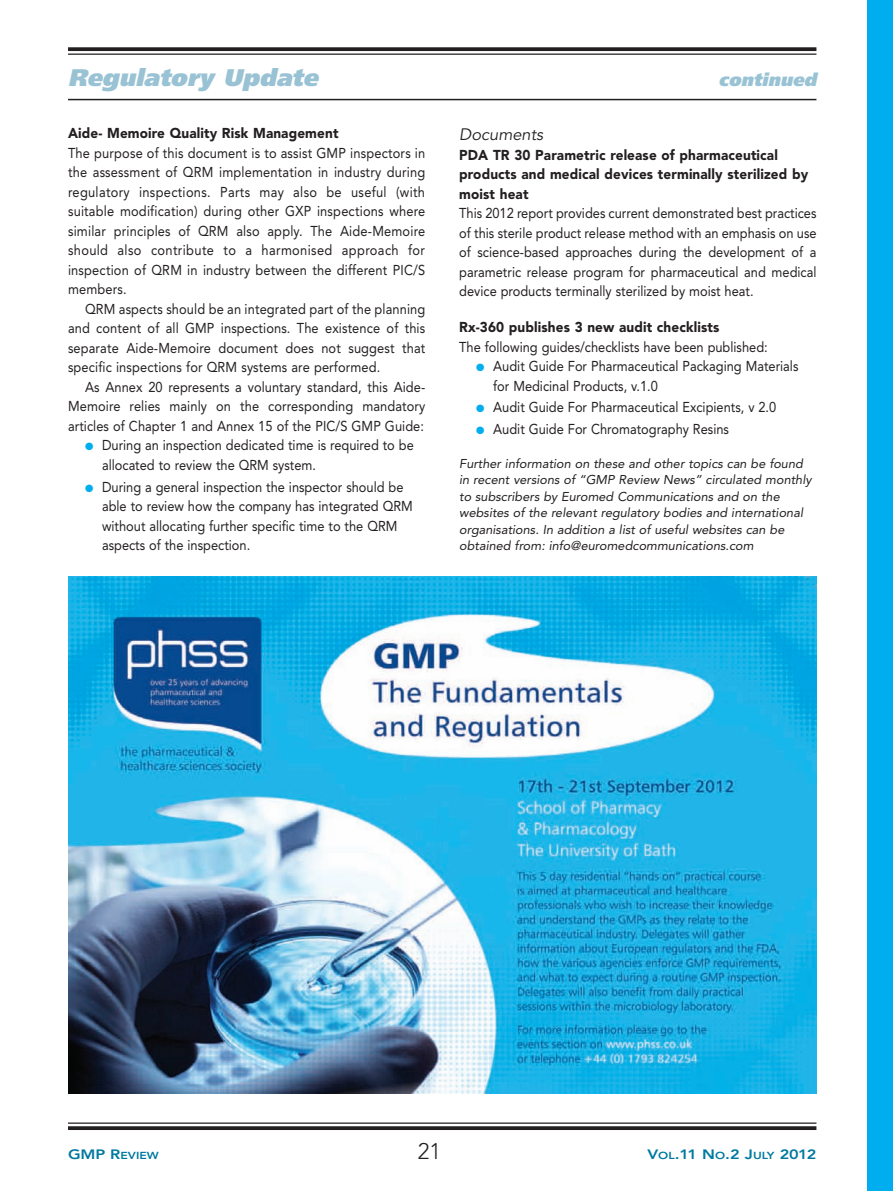
<style>
.page{position:relative;width:893px;height:1191px;background:#fff}
.page>*{position:absolute;margin:0;border:0;box-sizing:border-box;transform-origin:0 0}
.t1{font:italic 900 24px "Frutiger";color:#99c3d4}
.t2{font:300 22.5px "Avenir";color:#231f20}
.t3{font:italic 900 18px "Frutiger";color:#99c3d4}
.t4{font:italic 16.5px "Avenir";color:#231f20}
.t5{font:14.25px/19.5px "Avenir";color:#231f20;text-align:justify;scale:.9 1}
.t6{font:900 14.25px/19.5px "Avenir";letter-spacing:.01em;color:#231f20;scale:.95 1}
.t7{font:800 13.5px "Avenir";letter-spacing:-.05em;color:#0079a0;scale:1.2 1}
.t8{font:italic 12.75px/16.5px "Avenir";color:#231f20}
.t9{font:800 10.2px "Avenir";color:#0079a0;scale:1.2 1}
.s1{color:#00aeef}
.s2{font-size:13.5px}
.s3{font-size:10.2px}
</style>
<div class="page">
<hr style="left:68px;top:1122px;width:748px;height:1px;background:#231f20">
<svg style="left:68px;top:1126px;width:748px;height:4px;background:#312d2e"></svg>
<svg style="left:68px;top:47px;width:748px;height:4px;background:#322f2f"></svg>
<hr style="left:68px;top:54px;width:748px;height:1px;background:#231f20">
<div style="left:867px;top:0;width:26px;height:1191px;background:#00aeef"></div>
<hr style="left:68px;top:99px;width:748px;height:1px;background:#231f20">
<img style="left:68px;top:576px;width:748px;height:517px">
<h1 class="t1" style="left:68px;top:68px;width:256px">Regulatory Update</h1>
<p class="t3" style="left:718px;top:73px;width:103px">continued</p>
<p class="t6" style="left:68px;top:125px;width:286px">Aide- Memoire Quality Risk Management</p>
<p class="t5" style="left:68px;top:144px;width:398px">The purpose of this document is to assist GMP inspectors in the assessment of QRM implementation in industry during regulatory inspections. Parts may also be useful (with suitable modification) during other GXP inspections where similar principles of QRM also apply. The Aide-Memoire should also contribute to a harmonised approach for inspection of QRM in industry between the different PIC/S members.</p>
<p class="t5" style="left:68px;top:300px;width:398px;text-indent:17px">QRM aspects should be an integrated part of the planning and content of all GMP inspections. The existence of this separate Aide-Memoire document does not suggest that specific inspections for QRM systems are performed.</p>
<p class="t5" style="left:68px;top:378px;width:399px;text-indent:17px">As Annex 20 represents a voluntary standard, this Aide-Memoire relies mainly on the corresponding mandatory articles of Chapter 1 and Annex 15 of the PIC/S GMP Guide:</p>
<p class="t5" style="left:102px;top:437px;width:348px;text-indent:-17px"><span class="s1">●</span> During an inspection dedicated time is required to be allocated to review the QRM system.</p>
<p class="t5" style="left:102px;top:478px;width:347px;text-align:left;text-indent:-17px"><span class="s1">●</span> During a general inspection the inspector should be able to review how the company has integrated QRM without allocating further specific time to the QRM aspects of the inspection.</p>
<p class="t4" style="left:459px;top:128px;width:86px">Documents</p>
<p class="t6" style="left:459px;top:146px;width:369px">PDA TR 30 Parametric release of pharmaceutical products and medical devices terminally sterilized by moist heat</p>
<p class="t5" style="left:459px;top:205px;width:399px">This 2012 report provides current demonstrated best practices of this sterile product release method with an emphasis on use of science-based approaches during the development of a parametric release program for pharmaceutical and medical device products terminally sterilized by moist heat.</p>
<p class="t6" style="left:459px;top:319px;width:275px">Rx-360 publishes 3 new audit checklists</p>
<p class="t5" style="left:459px;top:338px;width:344px">The following guides/checklists have been published:</p>
<p class="t5" style="left:493px;top:358px;width:341px;text-indent:-17px"><span class="s1">●</span> Audit Guide For Pharmaceutical Packaging Materials for Medicinal Products, v.1.0</p>
<p class="t5" style="left:476px;top:399px;width:335px"><span class="s1">●</span> Audit Guide For Pharmaceutical Excipients, v 2.0</p>
<p class="t5" style="left:476px;top:420px;width:282px"><span class="s1">●</span> Audit Guide For Chromatography Resins</p>
<p class="t8" style="left:459px;top:456px;width:354px">Further information on these and other topics can be found in recent versions of “GMP Review News” circulated monthly to subscribers by Euromed Communications and on the websites of the relevant regulatory bodies and international organisations. In addition a list of useful websites can be obtained from: info@euromedcommunications.com</p>
<p class="t9" style="left:68px;top:1150px;width:77px"><span class="s2">GMP R</span>EVIEW</p>
<h2 class="t2" style="left:418px;top:1141px;width:25px">21</h2>
<p class="t7" style="left:647px;top:1148px;width:142px">V<span class="s3">OL</span>.11 N<span class="s3">O</span>.2 J<span class="s3">ULY</span> 2012</p>
</div>
